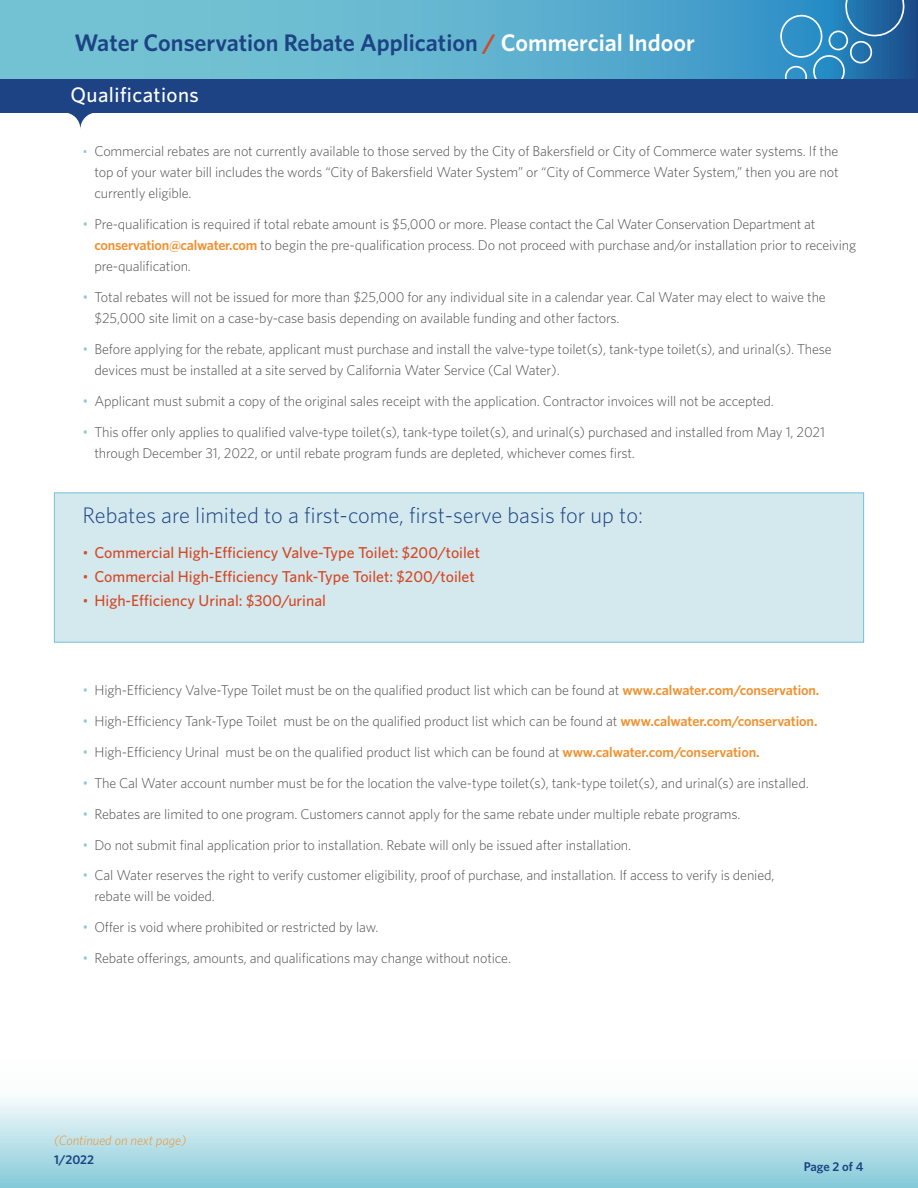
<style>
.page{position:relative;width:918px;height:1188px;background:#fff}
.page>*{position:absolute;margin:0;border:0;box-sizing:border-box;transform-origin:0 0}
.Head{font:600 24px "Whitney";color:#1d4384}
.t1{font:300 22.5px "Whitney";color:#1d4384}
.t2{font:500 21px "Whitney";letter-spacing:.02em;color:#fff}
.t3{font:500 15.75px "Whitney";color:#d34827}
.t4{font:300 14.25px/21px "Whitney";letter-spacing:-.01em;color:#4d4d4f}
.t5{font:italic 300 13.5px "Whitney";color:#f1912f}
.t6{font:600 12.75px "Whitney";letter-spacing:-.01em;color:#1d4384}
.s1{color:#d34827}
.s2{color:#fff}
.s3{font-size:12.75px;color:#88c9d8}
.s4{color:#88c9d8}
.s5{font-weight:600;color:#f1912f}
.s6{font-weight:300;font-size:15px}
</style>
<div class="page">
<div style="left:0;top:1058px;width:918px;height:130px;background:linear-gradient(to bottom,#fff,#8ccddb)"></div>
<svg style="left:0;top:0;width:917px;height:79px;background:#60b3cf"></svg>
<svg style="left:778px;top:0;width:127px;height:79px;background:#3584b9"></svg>
<hr style="left:917px;top:0;width:1px;height:80px;background:#1d4384">
<div style="left:0;top:79px;width:918px;height:34px;background:#1d4384"></div>
<svg style="left:68px;top:113px;width:25px;height:16px"></svg>
<div style="left:54px;top:492px;width:810px;height:151px;background:#d3e9ee;border:1px solid #72c2d3"></div>
<p class="Head" style="left:75px;top:27px;width:622px">Water Conservation Rebate Application <span class="s1">/</span> <span class="s2">Commercial Indoor</span></p>
<p class="t2" style="left:70px;top:81px;width:130px">Qualifications</p>
<p class="t4" style="left:94px;top:140px;width:746px;text-align:justify;text-indent:-12px"><span class="s3">•</span> Commercial rebates are not currently available to those served by the City of Bakersfield or City of Commerce water systems. If the top of your water bill includes the words “City of Bakersfield Water System” or “City of Commerce Water System,” then you are not currently eligible.</p>
<p class="t4" style="left:94px;top:213px;width:763px;text-indent:-12px"><span class="s4">•</span> Pre-qualification is required if total rebate amount is $5,000 or more. Please contact the Cal Water Conservation Department at <span class="s5">conservation@calwater.com</span> to begin the pre-qualification process. Do not proceed with purchase and/or installation prior to receiving pre-qualification.</p>
<p class="t4" style="left:94px;top:286px;width:733px;text-indent:-12px"><span class="s4">•</span> Total rebates will not be issued for more than $25,000 for any individual site in a calendar year. Cal Water may elect to waive the $25,000 site limit on a case-by-case basis depending on available funding and other factors.</p>
<p class="t4" style="left:94px;top:338px;width:739px;text-indent:-12px"><span class="s4">•</span> Before applying for the rebate, applicant must purchase and install the valve-type toilet(s), tank-type toilet(s), and urinal(s). These devices must be installed at a site served by California Water Service (Cal Water).</p>
<p class="t4" style="left:82px;top:390px;width:693px"><span class="s4">•</span> Applicant must submit a copy of the original sales receipt with the application. Contractor invoices will not be accepted.</p>
<p class="t4" style="left:94px;top:421px;width:732px;text-indent:-12px"><span class="s4">•</span> This offer only applies to qualified valve-type toilet(s), tank-type toilet(s), and urinal(s) purchased and installed from May 1, 2021 through December 31, 2022, or until rebate program funds are depleted, whichever comes first.</p>
<p class="t1" style="left:82px;top:500px;width:562px">Rebates are limited to a first-come, first-serve basis for up to:</p>
<p class="t3" style="left:82px;top:542px;width:399px"><span class="s6">•</span> Commercial High-Efficiency Valve-Type Toilet: $200/toilet</p>
<p class="t3" style="left:82px;top:566px;width:394px"><span class="s6">•</span> Commercial High-Efficiency Tank-Type Toilet: $200/toilet</p>
<p class="t3" style="left:82px;top:590px;width:245px"><span class="s6">•</span> High-Efficiency Urinal: $300/urinal</p>
<p class="t4" style="left:82px;top:679px;width:738px"><span class="s4">•</span> High-Efficiency Valve-Type Toilet must be on the qualified product list which can be found at <span class="s5">www.calwater.com/conservation.</span></p>
<p class="t4" style="left:82px;top:710px;width:737px"><span class="s4">•</span> High-Efficiency Tank-Type Toilet must be on the qualified product list which can be found at <span class="s5">www.calwater.com/conservation.</span></p>
<p class="t4" style="left:82px;top:741px;width:679px"><span class="s4">•</span> High-Efficiency Urinal must be on the qualified product list which can be found at <span class="s5">www.calwater.com/conservation.</span></p>
<p class="t4" style="left:82px;top:772px;width:728px"><span class="s4">•</span> The Cal Water account number must be for the location the valve-type toilet(s), tank-type toilet(s), and urinal(s) are installed.</p>
<p class="t4" style="left:82px;top:803px;width:659px"><span class="s4">•</span> Rebates are limited to one program. Customers cannot apply for the same rebate under multiple rebate programs.</p>
<p class="t4" style="left:82px;top:834px;width:550px"><span class="s4">•</span> Do not submit final application prior to installation. Rebate will only be issued after installation.</p>
<p class="t4" style="left:94px;top:865px;width:682px;text-indent:-12px"><span class="s4">•</span> Cal Water reserves the right to verify customer eligibility, proof of purchase, and installation. If access to verify is denied, rebate will be voided.</p>
<p class="t4" style="left:82px;top:917px;width:298px"><span class="s4">•</span> Offer is void where prohibited or restricted by law.</p>
<p class="t4" style="left:82px;top:948px;width:430px"><span class="s4">•</span> Rebate offerings, amounts, and qualifications may change without notice.</p>
<p class="t5" style="left:54px;top:1131px;width:134px">(Continued on next page)</p>
<p class="t6" style="left:54px;top:1152px;width:41px">1/2022</p>
<p class="t6" style="left:804px;top:1158px;width:61px">Page 2 of 4</p>
</div>
